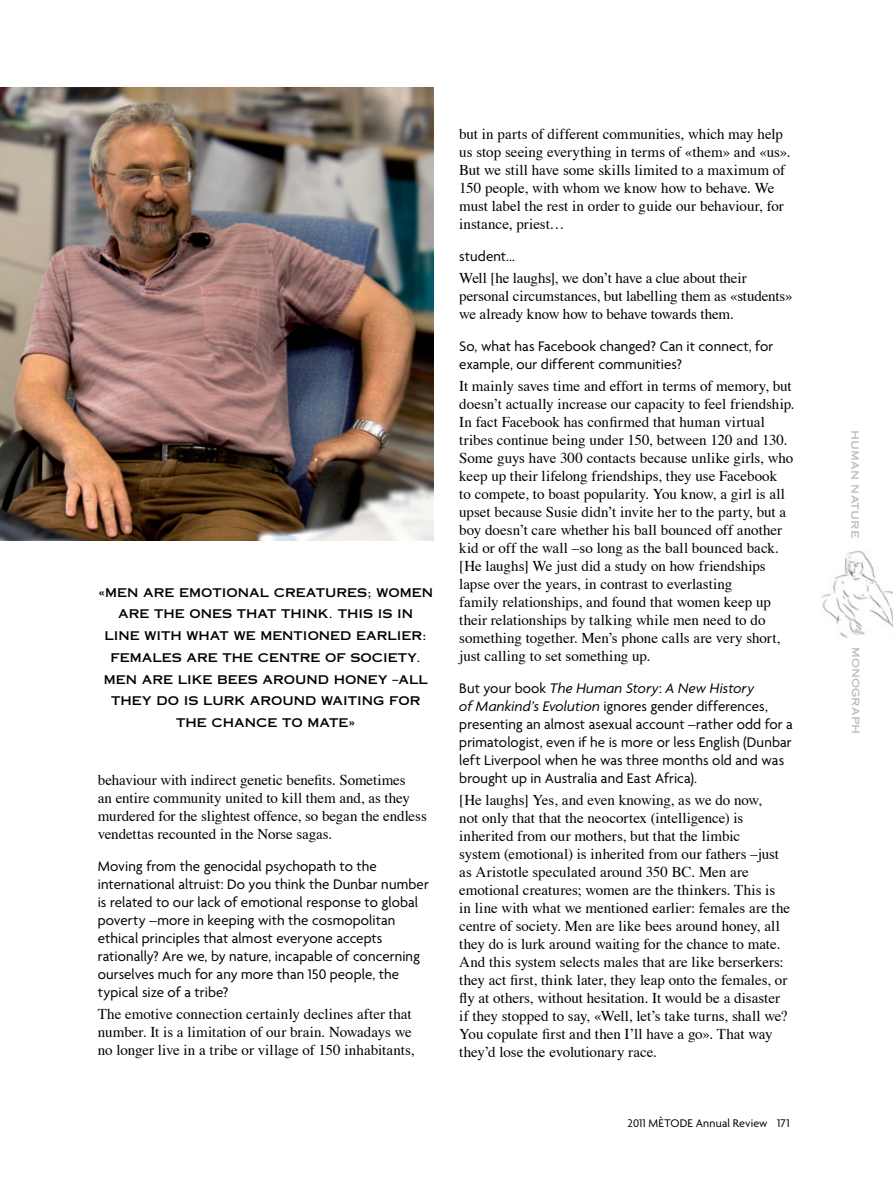
<style>
.page{position:relative;width:893px;height:1191px;background:#fff}
.page>*{position:absolute;margin:0;border:0;box-sizing:border-box;transform-origin:0 0}
.t1{font:15px/18px "Times";color:#000}
.t2{font:15px/18px "Agenda";letter-spacing:.005em;color:#000}
.t3{font:12px/21.8px "Copperplate Thirty One AB";color:#000;text-align:center}
.t4{font:12px "Agenda";letter-spacing:.02em;color:#000}
.t5{font:12px "Copperplate Thirty One AB";letter-spacing:.005em;color:#bcbdc0}
.s1{font-style:italic}
</style>
<div class="page">
<img style="left:821px;top:550px;width:72px;height:88px">
<img style="left:0;top:87px;width:434px;height:453px">
<p class="t3" style="left:99px;top:581px;width:336px">«MEN ARE EMOTIONAL CREATURES; WOMEN<br>ARE THE ONES THAT THINK. THIS IS IN<br>LINE WITH WHAT WE MENTIONED EARLIER:<br>FEMALES ARE THE CENTRE OF SOCIETY.<br>MEN ARE LIKE BEES AROUND HONEY –ALL<br>THEY DO IS LURK AROUND WAITING FOR<br>THE CHANCE TO MATE»</p>
<p class="t1" style="left:98px;top:772px;width:331px">behaviour with indirect genetic benefits. Sometimes<br>an entire community united to kill them and, as they murdered for the slightest offence, so began the endless vendettas recounted in the Norse sagas.</p>
<p class="t2" style="left:98px;top:858px;width:333px">Moving from the genocidal psychopath to the international altruist: Do you think the Dunbar number is related to our lack of emotional response to global poverty –more in keeping with the cosmopolitan ethical principles that almost everyone accepts rationally? Are we, by nature, incapable of concerning ourselves much for any more than 150 people, the typical size of a tribe?</p>
<p class="t1" style="left:98px;top:1006px;width:318px">The emotive connection certainly declines after that number. It is a limitation of our brain. Nowadays we no longer live in a tribe or village of 150 inhabitants,</p>
<p class="t1" style="left:459px;top:126px;width:333px">but in parts of different communities, which may help us stop seeing everything in terms of «them» and «us».<br>But we still have some skills limited to a maximum of 150 people, with whom we know how to behave. We must label the rest in order to guide our behaviour, for instance, priest…</p>
<p class="t2" style="left:459px;top:248px;width:57px">student...</p>
<p class="t1" style="left:459px;top:270px;width:335px">Well [he laughs], we don’t have a clue about their personal circumstances, but labelling them as «students» we already know how to behave towards them.</p>
<p class="t2" style="left:459px;top:338px;width:316px">So, what has Facebook changed? Can it connect, for example, our different communities?</p>
<p class="t1" style="left:459px;top:378px;width:337px">It mainly saves time and effort in terms of memory, but doesn’t actually increase our capacity to feel friendship.<br>In fact Facebook has confirmed that human virtual tribes continue being under 150, between 120 and 130.<br>Some guys have 300 contacts because unlike girls, who keep up their lifelong friendships, they use Facebook<br>to compete, to boast popularity. You know, a girl is all upset because Susie didn’t invite her to the party, but a boy doesn’t care whether his ball bounced off another kid or off the wall –so long as the ball bounced back. [He laughs] We just did a study on how friendships lapse over the years, in contrast to everlasting<br>family relationships, and found that women keep up their relationships by talking while men need to do something together. Men’s phone calls are very short, just calling to set something up.</p>
<p class="t2" style="left:459px;top:680px;width:335px">But your book <span class="s1">The Human Story</span>: <span class="s1">A New History<br>of Mankind’s Evolution</span> ignores gender differences, presenting an almost asexual account –rather odd for a primatologist, even if he is more or less English (Dunbar left Liverpool when he was three months old and was brought up in Australia and East Africa).</p>
<p class="t1" style="left:459px;top:792px;width:332px">[He laughs] Yes, and even knowing, as we do now,<br>not only that that the neocortex (intelligence) is inherited from our mothers, but that the limbic<br>system (emotional) is inherited from our fathers –just as Aristotle speculated around 350 BC. Men are emotional creatures; women are the thinkers. This is in line with what we mentioned earlier: females are the centre of society. Men are like bees around honey, all they do is lurk around waiting for the chance to mate.<br>And this system selects males that are like berserkers: they act first, think later, they leap onto the females, or fly at others, without hesitation. It would be a disaster if they stopped to say, «Well, let’s take turns, shall we?<br>You copulate first and then I’ll have a go». That way they’d lose the evolutionary race.</p>
<p class="t4" style="left:627px;top:1118px;width:164px">2011 MÈTODE Annual Review 171</p>
<p class="t5" style="left:863px;top:430px;width:109px;rotate:90deg">human nature</p>
<p class="t5" style="left:863px;top:647px;width:89px;rotate:90deg">monograph</p>
</div>
